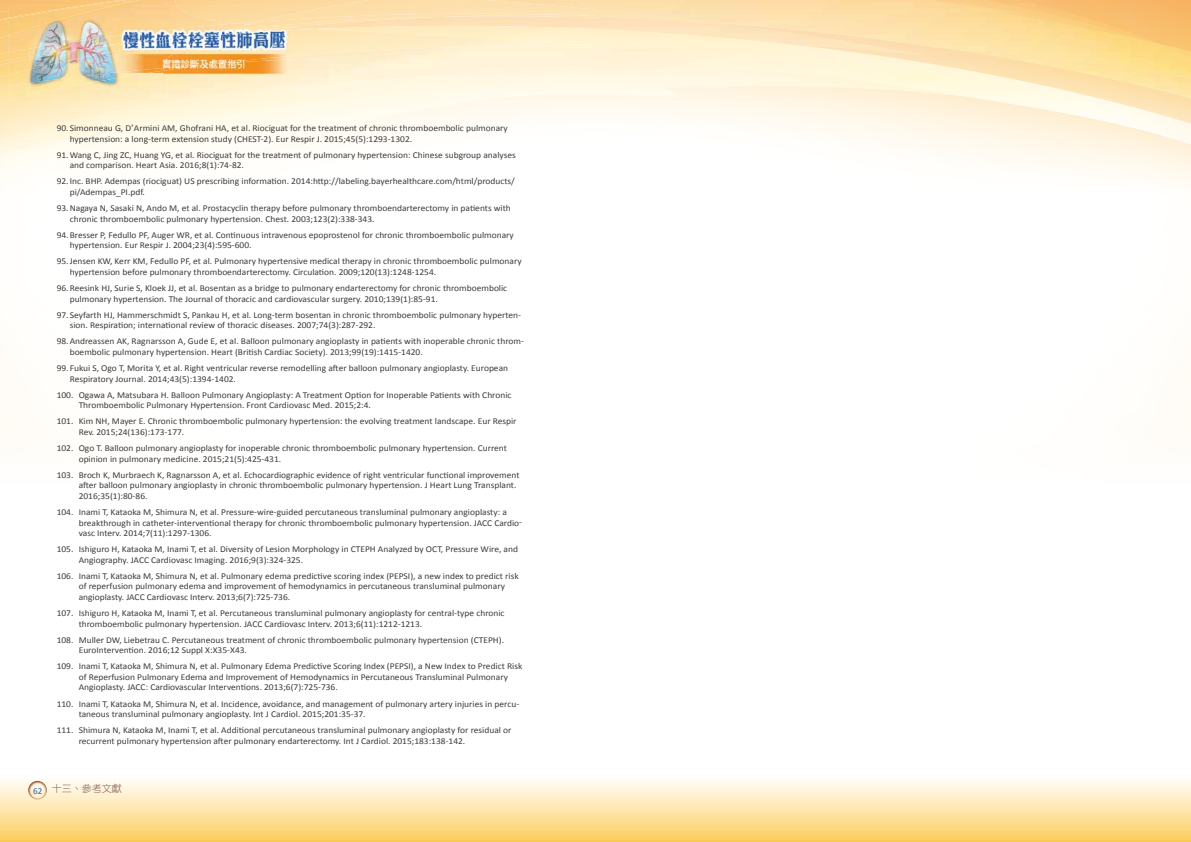
<style>
.page{position:relative;width:1191px;height:842px;background:#fff}
.page>*{position:absolute;margin:0;border:0;box-sizing:border-box;transform-origin:0 0}
.t1{font:10px "DF Yuan Std W3";color:#876250}
.t2{font:9px/10.5px "Calibri";color:#3e3a39;scale:1.05 1}
.t3{font:9px "Calibri";color:#2a62ae}
.s1{font-family:"Helvetica Neue LT Pro"}
</style>
<div class="page">
<div style="left:306px;top:101px;width:105px;height:29px;background:#fffbf0"></div>
<img style="left:410px;top:105px;width:34px;height:6px">
<img style="left:305px;top:129px;width:23px;height:7px">
<img style="left:0;top:88px;width:9px;height:12px">
<img style="left:277px;top:102px;width:69px;height:10px">
<img style="left:345px;top:102px;width:36px;height:2px">
<img style="left:383px;top:75px;width:107px;height:22px">
<img style="left:489px;top:78px;width:106px;height:11px">
<img style="left:277px;top:81px;width:106px;height:21px">
<img style="left:276px;top:101px;width:58px;height:7px">
<div style="left:416px;top:59px;width:179px;height:19px;background:#fff4db"></div>
<svg style="left:0;top:144px;width:12px;height:9px"></svg>
<img style="left:291px;top:29px;width:253px;height:27px">
<svg style="left:0;top:79px;width:9px;height:9px"></svg>
<img style="left:291px;top:47px;width:174px;height:12px">
<img style="left:0;top:67px;width:9px;height:12px">
<svg style="left:0;top:55px;width:9px;height:12px"></svg>
<img style="left:413px;top:19px;width:182px;height:10px">
<img style="left:181px;top:0;width:232px;height:14px">
<img style="left:0;top:0;width:181px;height:55px">
<img style="left:0;top:0;width:160px;height:41px">
<svg style="left:0;top:780px;width:595px;height:62px;background:#fde4a8"></svg>
<img style="left:28px;top:781px;width:19px;height:18px;border-radius:9px">
<img style="left:177px;top:68px;width:114px;height:21px">
<img style="left:177px;top:89px;width:114px;height:11px">
<img style="left:11px;top:86px;width:166px;height:14px">
<img style="left:212px;top:30px;width:79px;height:38px">
<img style="left:9px;top:75px;width:201px;height:11px">
<img style="left:214px;top:56px;width:77px;height:8px">
<img style="left:248px;top:26px;width:40px;height:10px">
<img style="left:9px;top:60px;width:203px;height:15px">
<img style="left:248px;top:24px;width:21px;height:6px">
<img style="left:81px;top:23px;width:167px;height:37px">
<img style="left:9px;top:52px;width:72px;height:11px">
<svg style="left:0;top:11px;width:9px;height:10px"></svg>
<img style="left:236px;top:6px;width:55px;height:17px">
<img style="left:9px;top:6px;width:227px;height:46px">
<img style="left:9px;top:6px;width:104px;height:29px">
<img style="left:1158px;top:0;width:33px;height:3px">
<img style="left:1158px;top:3px;width:33px;height:9px">
<img style="left:967px;top:105px;width:98px;height:6px">
<img style="left:1128px;top:106px;width:35px;height:30px">
<img style="left:1053px;top:111px;width:67px;height:12px">
<img style="left:1162px;top:115px;width:29px;height:29px">
<img style="left:1111px;top:123px;width:18px;height:4px">
<img style="left:712px;top:90px;width:236px;height:7px">
<img style="left:888px;top:78px;width:60px;height:18px">
<img style="left:959px;top:99px;width:70px;height:6px">
<img style="left:1029px;top:99px;width:36px;height:11px">
<img style="left:1065px;top:99px;width:71px;height:22px">
<img style="left:1136px;top:119px;width:35px;height:12px">
<img style="left:1120px;top:120px;width:16px;height:4px">
<div style="left:664px;top:70px;width:259px;height:20px;background:#fff7de"></div>
<img style="left:906px;top:88px;width:42px;height:4px">
<img style="left:948px;top:78px;width:243px;height:21px">
<img style="left:595px;top:88px;width:86px;height:9px">
<img style="left:595px;top:85px;width:69px;height:6px">
<img style="left:1024px;top:0;width:134px;height:12px">
<img style="left:1024px;top:1px;width:15px;height:10px">
<img style="left:1024px;top:11px;width:56px;height:1px">
<img style="left:670px;top:12px;width:521px;height:66px">
<img style="left:595px;top:0;width:402px;height:29px">
<img style="left:595px;top:15px;width:125px;height:8px">
<img style="left:595px;top:9px;width:75px;height:8px">
<svg style="left:595px;top:780px;width:596px;height:62px;background:#fde4a9"></svg>
<p class="t3" style="left:33px;top:785px;width:11px">62</p>
<p class="t2" style="left:70px;top:123px;width:419px;text-indent:-13px">90. Simonneau G, D<span class="s1">’</span>Armini AM, Ghofrani HA, et al. Riociguat for the treatment of chronic thromboembolic pulmonary hypertension: a long-term extension study (CHEST-2). Eur Respir J. 2015;45(5):1293-1302.</p>
<p class="t2" style="left:70px;top:150px;width:426px;text-indent:-13px">91. Wang C, Jing ZC, Huang YG, et al. Riociguat for the treatment of pulmonary hypertension: Chinese subgroup analyses and comparison. Heart Asia. 2016;8(1):74-82.</p>
<p class="t2" style="left:70px;top:176px;width:425px;text-indent:-13px">92. Inc. BHP. Adempas (riociguat) US prescribing information. 2014:http://labeling.bayerhealthcare.com/html/products/ pi/Adempas_PI.pdf.</p>
<p class="t2" style="left:70px;top:203px;width:422px;text-indent:-13px">93. Nagaya N, Sasaki N, Ando M, et al. Prostacyclin therapy before pulmonary thromboendarterectomy in patients with chronic thromboembolic pulmonary hypertension. Chest. 2003;123(2):338-343.</p>
<p class="t2" style="left:70px;top:230px;width:424px;text-indent:-13px">94. Bresser P, Fedullo PF, Auger WR, et al. Continuous intravenous epoprostenol for chronic thromboembolic pulmonary hypertension. Eur Respir J. 2004;23(4):595-600.</p>
<p class="t2" style="left:70px;top:256px;width:432px;text-indent:-13px">95. Jensen KW, Kerr KM, Fedullo PF, et al. Pulmonary hypertensive medical therapy in chronic thromboembolic pulmonary hypertension before pulmonary thromboendarterectomy. Circulation. 2009;120(13):1248-1254.</p>
<p class="t2" style="left:70px;top:283px;width:418px;text-indent:-13px">96. Reesink HJ, Surie S, Kloek JJ, et al. Bosentan as a bridge to pulmonary endarterectomy for chronic thromboembolic pulmonary hypertension. The Journal of thoracic and cardiovascular surgery. 2010;139(1):85-91.</p>
<p class="t2" style="left:70px;top:310px;width:431px;text-indent:-13px">97. Seyfarth HJ, Hammerschmidt S, Pankau H, et al. Long-term bosentan in chronic thromboembolic pulmonary hyperten&shy;sion. Respiration; international review of thoracic diseases. 2007;74(3):287-292.</p>
<p class="t2" style="left:70px;top:336px;width:434px;text-indent:-13px">98. Andreassen AK, Ragnarsson A, Gude E, et al. Balloon pulmonary angioplasty in patients with inoperable chronic throm&shy;boembolic pulmonary hypertension. Heart (British Cardiac Society). 2013;99(19):1415-1420.</p>
<p class="t2" style="left:70px;top:363px;width:419px;text-indent:-13px">99. Fukui S, Ogo T, Morita Y, et al. Right ventricular reverse remodelling after balloon pulmonary angioplasty. European<br>Respiratory Journal. 2014;43(5):1394-1402.</p>
<p class="t2" style="left:79px;top:390px;width:414px;text-indent:-22px">100. Ogawa A, Matsubara H. Balloon Pulmonary Angioplasty: A Treatment Option for Inoperable Patients with Chronic<br>Thromboembolic Pulmonary Hypertension. Front Cardiovasc Med. 2015;2:4.</p>
<p class="t2" style="left:79px;top:416px;width:418px;text-indent:-22px">101. Kim NH, Mayer E. Chronic thromboembolic pulmonary hypertension: the evolving treatment landscape. Eur Respir<br>Rev. 2015;24(136):173-177.</p>
<p class="t2" style="left:79px;top:443px;width:409px;text-indent:-22px">102. Ogo T. Balloon pulmonary angioplasty for inoperable chronic thromboembolic pulmonary hypertension. Current opinion in pulmonary medicine. 2015;21(5):425-431.</p>
<p class="t2" style="left:79px;top:470px;width:421px;text-indent:-22px">103. Broch K, Murbraech K, Ragnarsson A, et al. Echocardiographic evidence of right ventricular functional improvement after balloon pulmonary angioplasty in chronic thromboembolic pulmonary hypertension. J Heart Lung Transplant.<br>2016;35(1):80-86.</p>
<p class="t2" style="left:79px;top:507px;width:424px;text-indent:-22px">104. Inami T, Kataoka M, Shimura N, et al. Pressure-wire-guided percutaneous transluminal pulmonary angioplasty: a breakthrough in catheter-interventional therapy for chronic thromboembolic pulmonary hypertension. JACC Cardio&shy;vasc Interv. 2014;7(11):1297-1306.</p>
<p class="t2" style="left:79px;top:544px;width:420px;text-indent:-22px">105. Ishiguro H, Kataoka M, Inami T, et al. Diversity of Lesion Morphology in CTEPH Analyzed by OCT, Pressure Wire, and<br>Angiography. JACC Cardiovasc Imaging. 2016;9(3):324-325.</p>
<p class="t2" style="left:79px;top:571px;width:420px;text-indent:-22px">106. Inami T, Kataoka M, Shimura N, et al. Pulmonary edema predictive scoring index (PEPSI), a new index to predict risk of reperfusion pulmonary edema and improvement of hemodynamics in percutaneous transluminal pulmonary angioplasty. JACC Cardiovasc Interv. 2013;6(7):725-736.</p>
<p class="t2" style="left:79px;top:608px;width:407px;text-indent:-22px">107. Ishiguro H, Kataoka M, Inami T, et al. Percutaneous transluminal pulmonary angioplasty for central-type chronic thromboembolic pulmonary hypertension. JACC Cardiovasc Interv. 2013;6(11):1212-1213.</p>
<p class="t2" style="left:79px;top:634px;width:406px;text-indent:-22px">108. Muller DW, Liebetrau C. Percutaneous treatment of chronic thromboembolic pulmonary hypertension (CTEPH).<br>EuroIntervention. 2016;12 Suppl X:X35-X43.</p>
<p class="t2" style="left:79px;top:661px;width:424px;text-indent:-22px">109. Inami T, Kataoka M, Shimura N, et al. Pulmonary Edema Predictive Scoring Index (PEPSI), a New Index to Predict Risk of Reperfusion Pulmonary Edema and Improvement of Hemodynamics in Percutaneous Transluminal Pulmonary<br>Angioplasty. JACC: Cardiovascular Interventions. 2013;6(7):725-736.</p>
<p class="t2" style="left:79px;top:698px;width:421px;text-indent:-22px">110. Inami T, Kataoka M, Shimura N, et al. Incidence, avoidance, and management of pulmonary artery injuries in percu&shy;taneous transluminal pulmonary angioplasty. Int J Cardiol. 2015;201:35-37.</p>
<p class="t2" style="left:79px;top:725px;width:413px;text-indent:-22px">111. Shimura N, Kataoka M, Inami T, et al. Additional percutaneous transluminal pulmonary angioplasty for residual or recurrent pulmonary hypertension after pulmonary endarterectomy. Int J Cardiol. 2015;183:138-142.</p>
<p class="t1" style="left:52px;top:783px;width:71px">十三、參考文獻</p>
</div>
